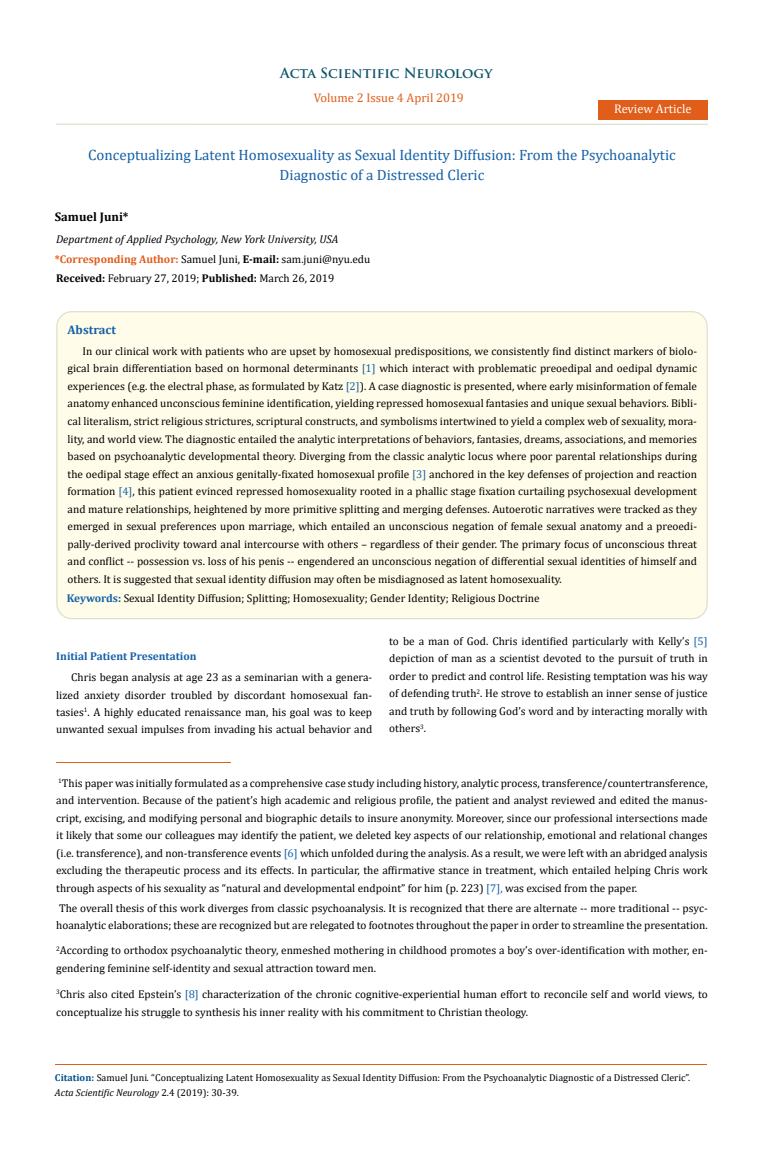
<style>
.page{position:relative;width:764px;height:1157px;background:#fff}
.page>*{position:absolute;margin:0;border:0;box-sizing:border-box;transform-origin:0 0}
.t1{font:15px/20px "Cambria";color:#1560a6;text-align:center}
.t2{font:700 13.75px "Trajan Pro";letter-spacing:-.005em;color:#0e546a}
.t3{font:12.5px "Cambria";color:#e05d1a}
.t4{font:12.5px "Cambria";color:#fff}
.t5{font:700 12.5px "Cambria";color:#000}
.t6{font:700 12.5px "Cambria";color:#1560a6}
.t7{font:11.25px/17.5px "Cambria";color:#000;text-align:justify}
.t8{font:italic 11.25px/20.2px "Cambria";color:#000}
.t9{font:700 11.25px "Cambria";color:#1560a6}
.t10{font:10px/15px "Cambria";color:#000}
.s1{font-weight:700;font-style:normal;color:#e05d1a}
.s2{font-style:normal}
.s3{font-weight:700;font-style:normal}
.s4{font-weight:700}
.s5{color:#1560a6}
.s6{font-weight:700;color:#1560a6}
.s7{font-weight:700;color:#0e546a}
.s8{font-weight:700;color:#035089}
.s9{font-style:italic}
</style>
<div class="page">
<div style="left:598px;top:100px;width:109px;height:20px;background:#e05d1a"></div>
<div style="left:57px;top:312px;width:650px;height:306px;background:#fffde9;border-radius:15px"></div>
<hr style="left:55px;top:1064px;width:651px;height:1px;background:#e05d1a">
<hr style="left:56px;top:123px;width:651px;height:2px;background:#e0dfcd">
<hr style="left:56px;top:762px;width:174px;height:1px;background:#e05d1a">
<p class="t2" style="left:280px;top:64px;width:214px">Acta Scientific Neurology</p>
<p class="t3" style="left:314px;top:91px;width:152px">Volume 2 Issue 4 April 2019</p>
<p class="t4" style="left:614px;top:101px;width:79px">Review Article</p>
<h1 class="t1" style="left:88px;top:145px;width:589px">Conceptualizing Latent Homosexuality as Sexual Identity Diffusion: From the Psychoanalytic<br>Diagnostic of a Distressed Cleric</h1>
<p class="t5" style="left:55px;top:208px;width:75px">Samuel Juni*</p>
<p class="t8" style="left:55px;top:228px;width:317px">Department of Applied Psychology, New York University, USA <span class="s1">*Corresponding Author:</span> <span class="s2">Samuel Juni,</span> <span class="s3">E-mail:</span> <span class="s2">sam.juni@nyu.edu</span></p>
<p class="t7" style="left:56px;top:269px;width:280px"><span class="s4">Received:</span> February 27, 2019; <span class="s4">Published:</span> March 26, 2019</p>
<p class="t6" style="left:68px;top:321px;width:50px">Abstract</p>
<p class="t7" style="left:68px;top:342px;width:631px;text-indent:15px">In our clinical work with patients who are upset by homosexual predispositions, we consistently find distinct markers of biolo&shy;gical brain differentiation based on hormonal determinants <span class="s5">[1]</span> which interact with problematic preoedipal and oedipal dynamic experiences (e.g. the electral phase, as formulated by Katz <span class="s5">[2]</span>). A case diagnostic is presented, where early misinformation of female anatomy enhanced unconscious feminine identification, yielding repressed homosexual fantasies and unique sexual behaviors. Bibli&shy;cal literalism, strict religious strictures, scriptural constructs, and symbolisms intertwined to yield a complex web of sexuality, mora&shy;lity, and world view. The diagnostic entailed the analytic interpretations of behaviors, fantasies, dreams, associations, and memories based on psychoanalytic developmental theory. Diverging from the classic analytic locus where poor parental relationships during the oedipal stage effect an anxious genitally-fixated homosexual profile <span class="s5">[3]</span> anchored in the key defenses of projection and reaction formation <span class="s5">[4]</span>, this patient evinced repressed homosexuality rooted in a phallic stage fixation curtailing psychosexual development and mature relationships, heightened by more primitive splitting and merging defenses. Autoerotic narratives were tracked as they emerged in sexual preferences upon marriage, which entailed an unconscious negation of female sexual anatomy and a preoedi&shy;pally-derived proclivity toward anal intercourse with others – regardless of their gender. The primary focus of unconscious threat and conflict -- possession vs. loss of his penis -- engendered an unconscious negation of differential sexual identities of himself and others. It is suggested that sexual identity diffusion may often be misdiagnosed as latent homosexuality.</p>
<p class="t7" style="left:67px;top:589px;width:474px"><span class="s6">Keywords</span><span class="s7">:</span> Sexual Identity Diffusion; Splitting; Homosexuality; Gender Identity; Religious Doctrine</p>
<p class="t9" style="left:56px;top:648px;width:142px">Initial Patient Presentation</p>
<p class="t7" style="left:56px;top:668px;width:317px;text-indent:15px">Chris began analysis at age 23 as a seminarian with a genera&shy;lized anxiety disorder troubled by discordant homosexual fan&shy;tasies<sup>1</sup>. A highly educated renaissance man, his goal was to keep unwanted sexual impulses from invading his actual behavior and</p>
<p class="t7" style="left:389px;top:632px;width:320px">to be a man of God. Chris identified particularly with Kelly’s <span class="s5">[5] </span>depiction of man as a scientist devoted to the pursuit of truth in order to predict and control life. Resisting temptation was his way of defending truth<sup>2</sup>. He strove to establish an inner sense of justice and truth by following God’s word and by interacting morally with others<sup>3</sup>.</p>
<p class="t7" style="left:56px;top:774px;width:653px"><sup>1</sup>This paper was initially formulated as a comprehensive case study including history, analytic process, transference/countertransference, and intervention. Because of the patient’s high academic and religious profile, the patient and analyst reviewed and edited the manus&shy;cript, excising, and modifying personal and biographic details to insure anonymity. Moreover, since our professional intersections made it likely that some our colleagues may identify the patient, we deleted key aspects of our relationship, emotional and relational changes (i.e. transference), and non-transference events <span class="s5">[6]</span> which unfolded during the analysis. As a result, we were left with an abridged analysis excluding the therapeutic process and its effects. In particular, the affirmative stance in treatment, which entailed helping Chris work through aspects of his sexuality as “natural and developmental endpoint” for him (p. 223) <span class="s5">[7],</span> was excised from the paper.</p>
<p class="t7" style="left:56px;top:899px;width:653px">The overall thesis of this work diverges from classic psychoanalysis. It is recognized that there are alternate -- more traditional -- psyc&shy;hoanalytic elaborations; these are recognized but are relegated to footnotes throughout the paper in order to streamline the presentation.</p>
<p class="t7" style="left:56px;top:941px;width:653px"><sup>2</sup>According to orthodox psychoanalytic theory, enmeshed mothering in childhood promotes a boy’s over-identification with mother, en&shy;gendering feminine self-identity and sexual attraction toward men.</p>
<p class="t7" style="left:56px;top:985px;width:653px"><sup>3</sup>Chris also cited Epstein’s <span class="s5">[8]</span> characterization of the chronic cognitive-experiential human effort to reconcile self and world views, to conceptualize his struggle to synthesis his inner reality with his commitment to Christian theology.</p>
<p class="t10" style="left:55px;top:1069px;width:637px"><span class="s8">Citation:</span> Samuel Juni<span class="s9">.</span> “Conceptualizing Latent Homosexuality as Sexual Identity Diffusion: From the Psychoanalytic Diagnostic of a Distressed Cleric”.<br><span class="s9">Acta Scientific Neurology</span> 2.4 (2019): 30-39.</p>
</div>
